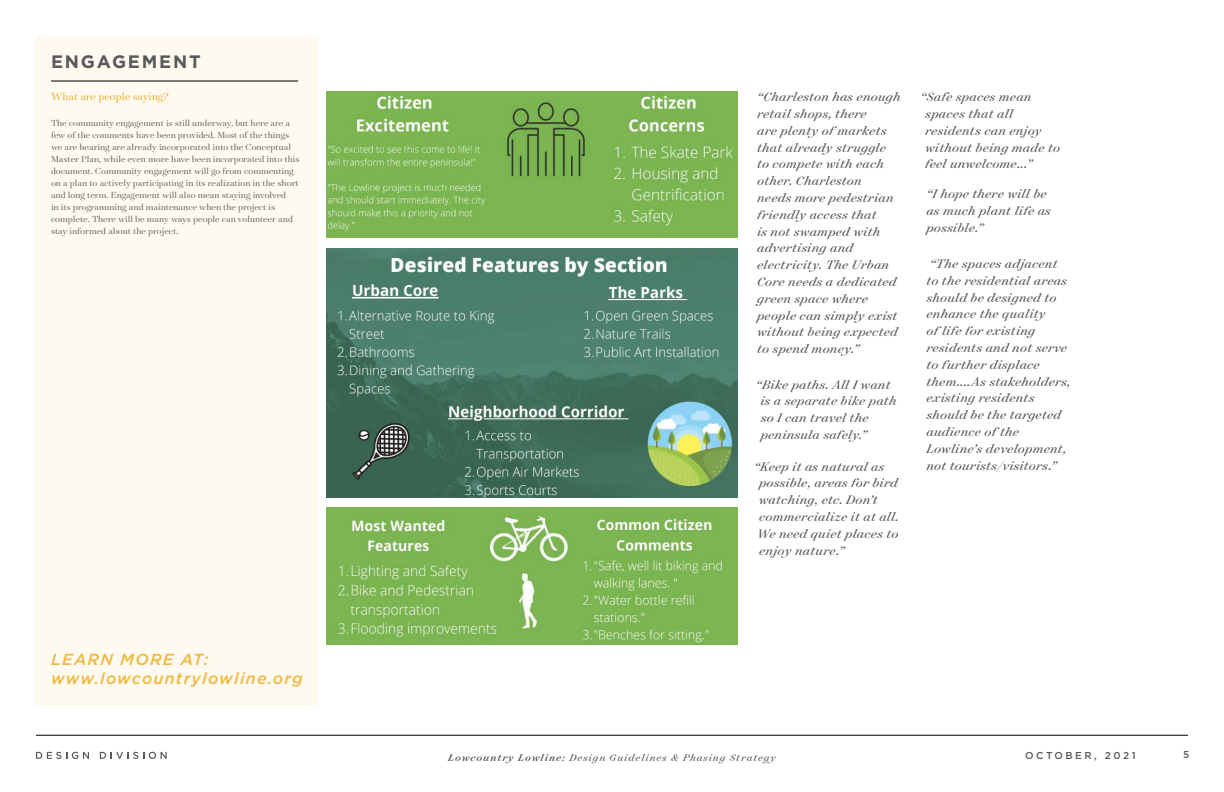
<style>
.page{position:relative;width:1224px;height:792px;background:#fff}
.page>*{position:absolute;margin:0;border:0;box-sizing:border-box;transform-origin:0 0}
.t1{font:700 18px "Gotham";letter-spacing:.1em;color:#58595b}
.t2{font:italic 500 16px/19.2px "Gotham";letter-spacing:.08em;color:#f0b842}
.t3{font:italic 14px/16.8px "Surveyor Display";letter-spacing:.02em;color:#58595b}
.t4{font:300 12px "Surveyor Display";color:#eba721}
.t5{font:italic 11px "Surveyor Display";letter-spacing:.09em;color:#58595b}
.t6{font:300 10px/12px "Surveyor Display";color:#58595b}
.t7{font:500 10px "Gotham";letter-spacing:.25em;color:#58595b}
.s1{font-weight:500}
</style>
<div class="page">
<div style="left:35px;top:36px;width:282px;height:670px;background:#fffaef"></div>
<svg style="left:36px;top:752px;width:53px;height:7px"></svg>
<svg style="left:100px;top:752px;width:67px;height:7px"></svg>
<hr style="left:36px;top:735px;width:1152px;height:1px;background:#000">
<hr style="left:51px;top:81px;width:247px;height:1px;background:#000">
<img style="left:326px;top:248px;width:412px;height:249px">
<img style="left:326px;top:91px;width:412px;height:147px">
<img style="left:326px;top:507px;width:412px;height:137px">
<p class="t1" style="left:51px;top:50px;width:151px">ENGAGEMENT</p>
<p class="t4" style="left:51px;top:89px;width:120px">What are people saying?</p>
<p class="t6" style="left:51px;top:117px;width:250px">The community engagement is still underway, but here are a few of the comments have been provided. Most of the things we are hearing are already incorporated into the Conceptual Master Plan, while even more have been incorporated into this document. Community engagement will go from commenting on a plan to actively participating in its realization in the short and long term. Engagement will also mean staying involved<br>in its programming and maintenance when the project is complete. There will be many ways people can volunteer and stay informed about the project.</p>
<p class="t2" style="left:51px;top:649px;width:253px">LEARN MORE AT: www.lowcountrylowline.org</p>
<p class="t3" style="left:757px;top:88px;width:145px">“Charleston has enough retail shops, there<br>are plenty of markets that already struggle to compete with each other. Charleston<br>needs more pedestrian friendly access that<br>is not swamped with advertising and electricity. The Urban<br>Core needs a dedicated green space where people can simply exist without being expected to spend money.”</p>
<p class="t3" style="left:761px;top:375px;width:137px;text-indent:-5px">“Bike paths. All I want is a separate bike path so I can travel the peninsula safely.”</p>
<p class="t3" style="left:754px;top:457px;width:146px">“Keep it as natural as possible, areas for bird watching, etc. Don’t commercialize it at all.<br>We need quiet places to enjoy nature.”</p>
<p class="t3" style="left:925px;top:88px;width:137px;text-indent:-5px">“Safe spaces mean spaces that all residents can enjoy without being made to feel unwelcome...”</p>
<p class="t3" style="left:926px;top:185px;width:126px">“I hope there will be as much plant life as possible.”</p>
<p class="t3" style="left:926px;top:255px;width:146px">“The spaces adjacent<br>to the residential areas should be designed to enhance the quality<br>of life for existing residents and not serve to further displace them....As stakeholders, existing residents should be the targeted audience of the<br>Lowline’s development, not tourists/visitors.”</p>
<p class="t5" style="left:448px;top:750px;width:329px"><span class="s1">Lowcountry Lowline:</span> Design Guidelines &amp; Phasing Strategy</p>
<p class="t7" style="left:1025px;top:749px;width:112px">OCTOBER, 2021</p>
<p class="t7" style="left:1183px;top:748px;width:8px">5</p>
</div>
